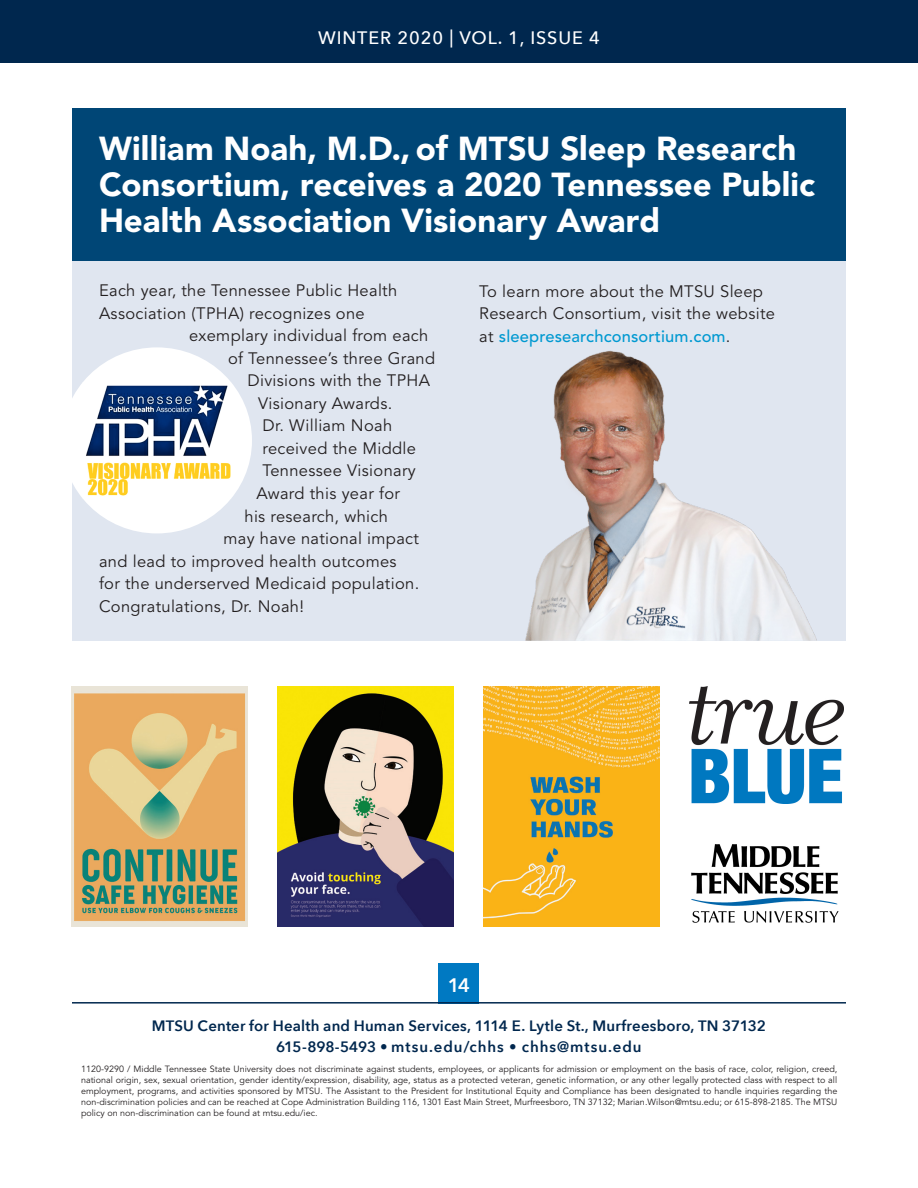
<style>
.page{position:relative;width:918px;height:1188px;background:#fff}
.page>*{position:absolute;margin:0;border:0;box-sizing:border-box;transform-origin:0 0}
.t1{font:900 33px/36px "Avenir LT Pro";color:#fff}
.t2{font:600 19.5px "Avenir Next";color:#fff}
.t3{font:500 18px "Avenir Next";letter-spacing:.05em;color:#fff}
.t4{font:16.5px/22.5px "Avenir LT Std";letter-spacing:.02em;color:#231f20}
.t5{font:600 15px/21px "Avenir Next";letter-spacing:.01em;color:#00274e;text-align:center}
.t6{font:9px/10.8px "Avenir LT Std";color:#231f20;text-align:justify}
.s1{font-weight:500;color:#0099d1}
</style>
<div class="page">
<div style="left:0;top:0;width:918px;height:63px;background:#00274e"></div>
<div style="left:439px;top:963px;width:40px;height:41px;background:#0079c2"></div>
<hr style="left:72px;top:1002px;width:774px;height:2px;background:#00274e">
<img style="left:278px;top:687px;width:175px;height:240px">
<img style="left:484px;top:687px;width:175px;height:240px">
<img style="left:72px;top:687px;width:175px;height:240px">
<div style="left:72px;top:164px;width:774px;height:477px;background:#e0e6f0"></div>
<div style="left:72px;top:108px;width:774px;height:153px;background:#004676"></div>
<div style="left:62px;top:347px;width:190px;height:186px;background:#fff;border-radius:50%"></div>
<img style="left:86px;top:385px;width:145px;height:111px">
<img style="left:525px;top:350px;width:292px;height:291px">
<img style="left:689px;top:687px;width:154px;height:117px">
<img style="left:691px;top:844px;width:148px;height:79px">
<h3 class="t3" style="left:318px;top:22px;width:283px">WINTER 2020 | VOL. 1, ISSUE 4</h3>
<h1 class="t1" style="left:99px;top:131px;width:717px">William Noah, M.D., of MTSU Sleep Research<br>Consortium, receives a 2020 Tennessee Public<br>Health Association Visionary Award</h1>
<h3 class="t4" style="left:99px;top:280px;width:300px">Each year, the Tennessee Public Health</h3>
<h3 class="t4" style="left:99px;top:302px;width:267px">Association (TPHA) recognizes one</h3>
<h3 class="t4" style="left:189px;top:325px;width:241px">exemplary individual from each</h3>
<h3 class="t4" style="left:228px;top:348px;width:209px">of Tennessee’s three Grand</h3>
<h3 class="t4" style="left:248px;top:370px;width:184px">Divisions with the TPHA</h3>
<h3 class="t4" style="left:258px;top:393px;width:136px">Visionary Awards.</h3>
<h3 class="t4" style="left:263px;top:415px;width:131px">Dr. William Noah</h3>
<h3 class="t4" style="left:263px;top:438px;width:155px">received the Middle</h3>
<h3 class="t4" style="left:263px;top:460px;width:155px">Tennessee Visionary</h3>
<h3 class="t4" style="left:257px;top:483px;width:145px">Award this year for</h3>
<h3 class="t4" style="left:245px;top:505px;width:145px">his research, which</h3>
<h3 class="t4" style="left:224px;top:528px;width:197px">may have national impact</h3>
<h3 class="t4" style="left:99px;top:550px;width:299px">and lead to improved health outcomes</h3>
<h3 class="t4" style="left:99px;top:573px;width:322px">for the underserved Medicaid population.</h3>
<h3 class="t4" style="left:99px;top:595px;width:207px">Congratulations, Dr. Noah!</h3>
<h3 class="t4" style="left:479px;top:280px;width:297px">To learn more about the MTSU Sleep<br>Research Consortium, visit the website at <span class="s1">sleepresearchconsortium.com</span>.</h3>
<h2 class="t2" style="left:448px;top:968px;width:24px">14</h2>
<h3 class="t5" style="left:152px;top:1015px;width:616px">MTSU Center for Health and Human Services, 1114 E. Lytle St., Murfreesboro, TN 37132<br>615-898-5493 • mtsu.edu/chhs • chhs@mtsu.edu</h3>
<p class="t6" style="left:81px;top:1064px;width:758px">1120-9290 / Middle Tennessee State University does not discriminate against students, employees, or applicants for admission or employment on the basis of race, color, religion, creed, national origin, sex, sexual orientation, gender identity/expression, disability, age, status as a protected veteran, genetic information, or any other legally protected class with respect to all employment, programs, and activities sponsored by MTSU. The Assistant to the President for Institutional Equity and Compliance has been designated to handle inquiries regarding the non-discrimination policies and can be reached at Cope Administration Building 116, 1301 East Main Street, Murfreesboro, TN 37132; Marian.Wilson@mtsu.edu; or 615-898-2185. The MTSU policy on non-discrimination can be found at mtsu.edu/iec.</p>
</div>
